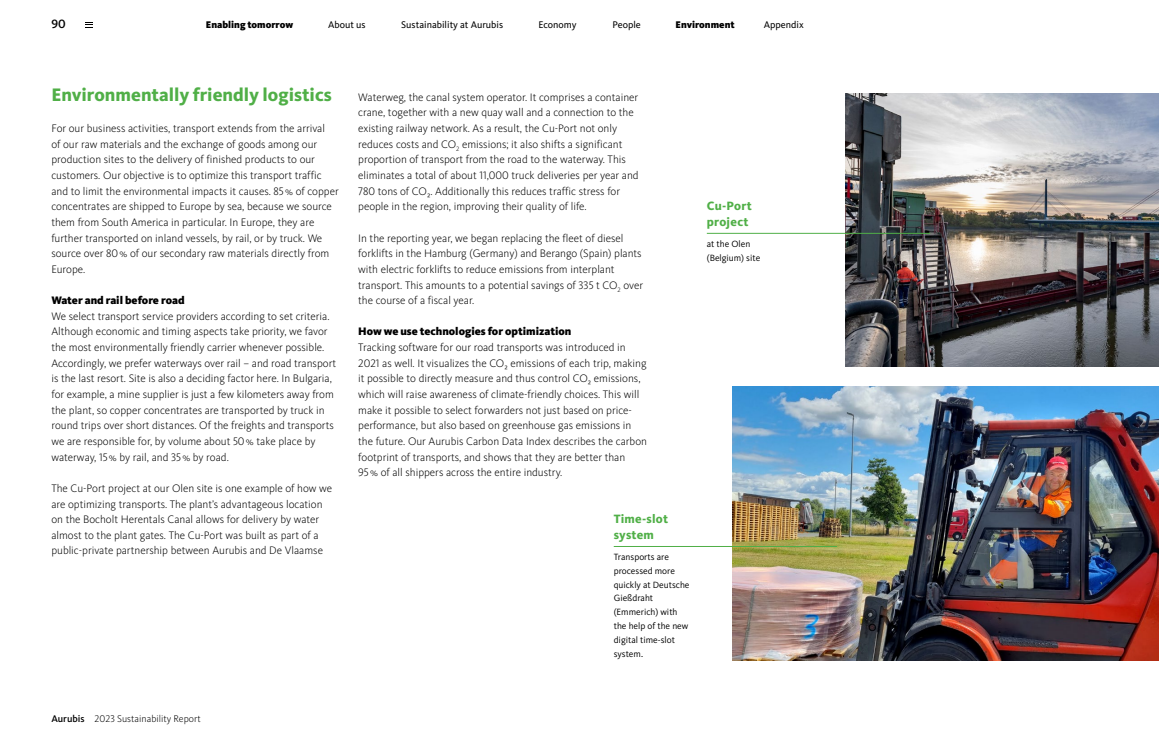
<style>
.page{position:relative;width:1159px;height:745px;background:#fff}
.page>*{position:absolute;margin:0;border:0;box-sizing:border-box;transform-origin:0 0}
.H2_2_2022{font:800 18.75px "Kievit Pro";color:#50af47}
.BU-Headline_Trennsei{font:800 12.5px/15.6px "Kievit Pro";letter-spacing:.02em;color:#50af47}
.t1{font:500 12.5px "Kievit Pro";color:#000}
.Copy_2022{font:300 11.25px/15.6px "Kievit Pro";color:#000}
.H3_2022{font:900 11.25px "Kievit Pro";color:#000}
.t2{font:10px "Kievit Pro";color:#000}
.t3{font:300 10px "Kievit Pro";color:#000}
.t4{font:900 10px "Kievit Pro";color:#000}
.BU_Trennseiten{font:9.38px/13.8px "Kievit Pro";color:#000}
.s1{font-weight:500}
</style>
<div class="page">
<img style="left:845px;top:93px;width:314px;height:273px">
<img style="left:733px;top:386px;width:426px;height:273px">
<hr style="left:707px;top:233px;width:223px;height:1px;background:#50af47">
<hr style="left:614px;top:546px;width:223px;height:1px;background:#50af47">
<svg style="left:86px;top:22px;width:7px;height:6px"></svg>
<p class="t1" style="left:51px;top:16px;width:16px">90</p>
<p class="t4" style="left:206px;top:18px;width:89px">Enabling tomorrow</p>
<p class="t2" style="left:328px;top:18px;width:39px">About us</p>
<p class="t2" style="left:401px;top:18px;width:103px">Sustainability at Aurubis</p>
<p class="t2" style="left:538px;top:18px;width:40px">Economy</p>
<p class="t2" style="left:612px;top:18px;width:30px">People</p>
<p class="t4" style="left:675px;top:18px;width:61px">Environment</p>
<p class="t2" style="left:764px;top:18px;width:41px">Appendix</p>
<p class="H2_2_2022" style="left:51px;top:83px;width:282px">Environmentally friendly logistics</p>
<p class="Copy_2022" style="left:51px;top:120px;width:289px">For our business activities, transport extends from the arrival<br>of our raw materials and the exchange of goods among our production sites to the delivery of finished products to our customers. Our objective is to optimize this transport traffic and to limit the environmental impacts it causes. 85% of copper concentrates are shipped to Europe by sea, because we source them from South America in particular. In Europe, they are further transported on inland vessels, by rail, or by truck. We source over 80% of our secondary raw materials directly from Europe.</p>
<p class="H3_2022" style="left:51px;top:293px;width:135px">Water and rail before road</p>
<p class="Copy_2022" style="left:51px;top:308px;width:286px">We select transport service providers according to set criteria.<br>Although economic and timing aspects take priority, we favor the most environmentally friendly carrier whenever possible.<br>Accordingly, we prefer waterways over rail – and road transport is the last resort. Site is also a deciding factor here. In Bulgaria, for example, a mine supplier is just a few kilometers away from the plant, so copper concentrates are transported by truck in round trips over short distances. Of the freights and transports we are responsible for, by volume about 50% take place by waterway, 15% by rail, and 35% by road.</p>
<p class="Copy_2022" style="left:51px;top:480px;width:282px">The Cu-Port project at our Olen site is one example of how we are optimizing transports. The plant’s advantageous location on the Bocholt Herentals Canal allows for delivery by water almost to the plant gates. The Cu-Port was built as part of a public-private partnership between Aurubis and De Vlaamse</p>
<p class="Copy_2022" style="left:358px;top:89px;width:282px">Waterweg, the canal system operator. It comprises a container crane, together with a new quay wall and a connection to the existing railway network. As a result, the Cu-Port not only reduces costs and CO<sub>2</sub> emissions; it also shifts a significant proportion of transport from the road to the waterway. This eliminates a total of about 11,000 truck deliveries per year and 780 tons of CO₂. Additionally this reduces traffic stress for people in the region, improving their quality of life.</p>
<p class="Copy_2022" style="left:358px;top:230px;width:286px">In the reporting year, we began replacing the fleet of diesel forklifts in the Hamburg (Germany) and Berango (Spain) plants with electric forklifts to reduce emissions from interplant transport. This amounts to a potential savings of 335 t CO<sub>2</sub> over the course of a fiscal year.</p>
<p class="H3_2022" style="left:358px;top:324px;width:215px">How we use technologies for optimization</p>
<p class="Copy_2022" style="left:358px;top:339px;width:290px">Tracking software for our road transports was introduced in 2021 as well. It visualizes the CO₂ emissions of each trip, making it possible to directly measure and thus control CO₂ emissions, which will raise awareness of climate-friendly choices. This will make it possible to select forwarders not just based on price&shy;performance, but also based on greenhouse gas emissions in the future. Our Aurubis Carbon Data Index describes the carbon footprint of transports, and shows that they are better than 95% of all shippers across the entire industry.</p>
<p class="BU-Headline_Trennsei" style="left:614px;top:510px;width:56px">Time-slot system</p>
<p class="BU_Trennseiten" style="left:614px;top:549px;width:77px">Transports are processed more quickly at Deutsche<br>Gießdraht (Emmerich) with the help of the new digital time-slot system.</p>
<p class="BU-Headline_Trennsei" style="left:707px;top:198px;width:46px">Cu-Port project</p>
<p class="BU_Trennseiten" style="left:707px;top:237px;width:55px">at the Olen (Belgium) site</p>
<p class="t3" style="left:51px;top:712px;width:151px"><span class="s1">Aurubis</span> 2023 Sustainability Report</p>
</div>
